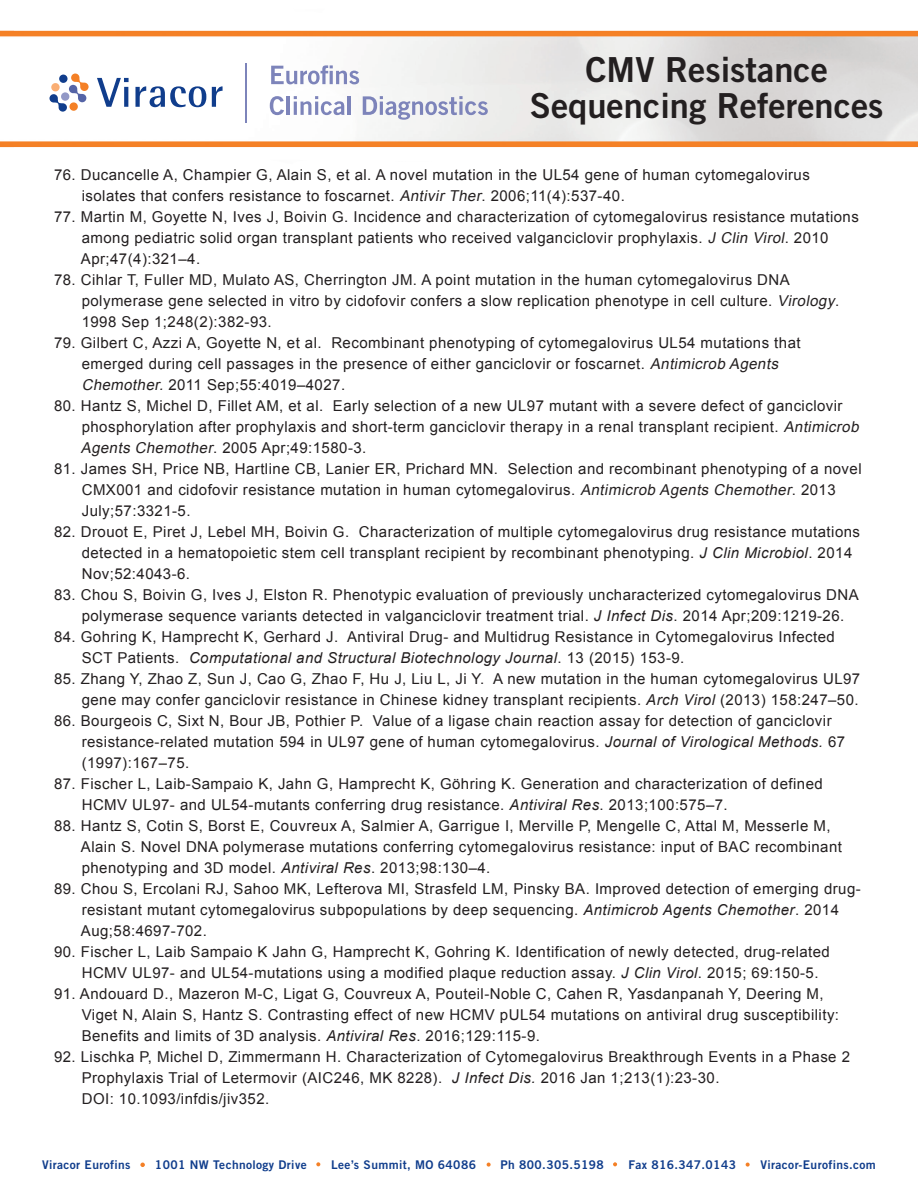
<style>
.page{position:relative;width:918px;height:1188px;background:#fff}
.page>*{position:absolute;margin:0;border:0;box-sizing:border-box;transform-origin:0 0}
.t1{font:34.5px "Trade Gothic LT Std Bd 2";color:#231f20}
.t2{font:15px "Arial";letter-spacing:.03em;color:#231f20}
.t3{font:italic 15px "Arial";letter-spacing:.03em;color:#231f20}
.t4{font:12px "Trade Gothic LT Std Bd 2";letter-spacing:.03em;color:#103d8c}
.s1{font-style:italic}
.s2{font-style:normal}
</style>
<div class="page">
<img style="left:0;top:30px;width:918px;height:118px">
<hr style="left:246px;top:63px;width:1px;height:59px;background:#7d84ba">
<svg style="left:271px;top:65px;width:88px;height:19px"></svg>
<svg style="left:270px;top:96px;width:14px;height:19px"></svg>
<hr style="left:287px;top:96px;width:3px;height:19px;background:#7d84ba">
<svg style="left:294px;top:96px;width:51px;height:19px"></svg>
<hr style="left:348px;top:96px;width:3px;height:19px;background:#7d84ba">
<svg style="left:363px;top:96px;width:125px;height:24px"></svg>
<svg style="left:50px;top:74px;width:39px;height:38px"></svg>
<div style="left:69px;top:102px;width:9px;height:9px;background:#f48026;border-radius:50%"></div>
<div style="left:51px;top:83px;width:9px;height:8px;background:#faae74;border-radius:50%"></div>
<div style="left:59px;top:75px;width:9px;height:8px;background:#103d8c;border-radius:50%"></div>
<svg style="left:97px;top:78px;width:32px;height:29px"></svg>
<svg style="left:135px;top:86px;width:71px;height:21px"></svg>
<svg style="left:212px;top:86px;width:11px;height:21px"></svg>
<svg style="left:140px;top:1163px;width:5px;height:4px"></svg>
<svg style="left:316px;top:1162px;width:4px;height:4px"></svg>
<svg style="left:487px;top:1163px;width:4px;height:4px"></svg>
<svg style="left:613px;top:1162px;width:4px;height:4px"></svg>
<svg style="left:746px;top:1163px;width:4px;height:4px"></svg>
<p class="t1" style="left:586px;top:49px;width:244px">CMV Resistance</p>
<p class="t1" style="left:530px;top:85px;width:355px">Sequencing References</p>
<p class="t2" style="left:54px;top:165px;width:757px">76. Ducancelle A, Champier G, Alain S, et al. A novel mutation in the UL54 gene of human cytomegalovirus</p>
<p class="t2" style="left:82px;top:186px;width:545px">isolates that confers resistance to foscarnet. <span class="s1">Antivir Ther</span>. 2006;11(4):537-40.</p>
<p class="t2" style="left:54px;top:207px;width:806px">77. Martin M, Goyette N, Ives J, Boivin G. Incidence and characterization of cytomegalovirus resistance mutations</p>
<p class="t2" style="left:82px;top:228px;width:748px">among pediatric solid organ transplant patients who received valganciclovir prophylaxis. <span class="s1">J Clin Virol</span>. 2010</p>
<p class="t2" style="left:81px;top:249px;width:121px">Apr;47(4):321–4.</p>
<p class="t2" style="left:54px;top:270px;width:737px">78. Cihlar T, Fuller MD, Mulato AS, Cherrington JM. A point mutation in the human cytomegalovirus DNA</p>
<p class="t2" style="left:82px;top:291px;width:759px">polymerase gene selected in vitro by cidofovir confers a slow replication phenotype in cell culture. <span class="s1">Virology</span>.</p>
<p class="t2" style="left:82px;top:312px;width:192px">1998 Sep 1;248(2):382-93.</p>
<p class="t2" style="left:54px;top:333px;width:748px">79. Gilbert C, Azzi A, Goyette N, et al. Recombinant phenotyping of cytomegalovirus UL54 mutations that</p>
<p class="t2" style="left:82px;top:354px;width:701px">emerged during cell passages in the presence of either ganciclovir or foscarnet. <span class="s1">Antimicrob Agents</span></p>
<p class="t2" style="left:82px;top:375px;width:265px"><span class="s1">Chemother.</span> 2011 Sep;55:4019–4027.</p>
<p class="t2" style="left:54px;top:396px;width:790px">80. Hantz S, Michel D, Fillet AM, et al. Early selection of a new UL97 mutant with a severe defect of ganciclovir</p>
<p class="t2" style="left:82px;top:417px;width:782px">phosphorylation after prophylaxis and short-term ganciclovir therapy in a renal transplant recipient. <span class="s1">Antimicrob</span></p>
<p class="t2" style="left:81px;top:438px;width:287px"><span class="s1">Agents Chemother</span>. 2005 Apr;49:1580-3.</p>
<p class="t2" style="left:54px;top:459px;width:809px">81. James SH, Price NB, Hartline CB, Lanier ER, Prichard MN. Selection and recombinant phenotyping of a novel</p>
<p class="t2" style="left:82px;top:480px;width:756px">CMX001 and cidofovir resistance mutation in human cytomegalovirus. <span class="s1">Antimicrob Agents Chemother</span>. 2013</p>
<p class="t2" style="left:82px;top:501px;width:110px">July;57:3321-5.</p>
<p class="t2" style="left:54px;top:522px;width:808px">82. Drouot E, Piret J, Lebel MH, Boivin G. Characterization of multiple cytomegalovirus drug resistance mutations</p>
<p class="t2" style="left:82px;top:543px;width:772px">detected in a hematopoietic stem cell transplant recipient by recombinant phenotyping. <span class="s1">J Clin Microbiol</span>. 2014</p>
<p class="t2" style="left:82px;top:564px;width:110px">Nov;52:4043-6.</p>
<p class="t2" style="left:54px;top:585px;width:806px">83. Chou S, Boivin G, Ives J, Elston R. Phenotypic evaluation of previously uncharacterized cytomegalovirus DNA</p>
<p class="t2" style="left:82px;top:606px;width:764px">polymerase sequence variants detected in valganciclovir treatment trial. <span class="s1">J Infect Dis</span>. 2014 Apr;209:1219-26.</p>
<p class="t2" style="left:54px;top:627px;width:782px">84. Gohring K, Hamprecht K, Gerhard J. Antiviral Drug- and Multidrug Resistance in Cytomegalovirus Infected</p>
<p class="t3" style="left:82px;top:648px;width:604px"><span class="s2">SCT Patients.</span> Computational and Structural Biotechnology Journal<span class="s2">. 13 (2015) 153-9.</span></p>
<p class="t2" style="left:54px;top:669px;width:808px">85. Zhang Y, Zhao Z, Sun J, Cao G, Zhao F, Hu J, Liu L, Ji Y. A new mutation in the human cytomegalovirus UL97</p>
<p class="t2" style="left:82px;top:690px;width:779px">gene may confer ganciclovir resistance in Chinese kidney transplant recipients. <span class="s1">Arch Virol</span> (2013) 158:247–50.</p>
<p class="t2" style="left:54px;top:711px;width:779px">86. Bourgeois C, Sixt N, Bour JB, Pothier P. Value of a ligase chain reaction assay for detection of ganciclovir</p>
<p class="t2" style="left:82px;top:732px;width:765px">resistance-related mutation 594 in UL97 gene of human cytomegalovirus. <span class="s1">Journal of Virological Methods.</span> 67</p>
<p class="t2" style="left:82px;top:753px;width:109px">(1997):167–75.</p>
<p class="t2" style="left:54px;top:774px;width:770px">87. Fischer L, Laib-Sampaio K, Jahn G, Hamprecht K, Göhring K. Generation and characterization of defined</p>
<p class="t2" style="left:82px;top:795px;width:648px">HCMV UL97- and UL54-mutants conferring drug resistance. <span class="s1">Antiviral Res</span>. 2013;100:575–7.</p>
<p class="t2" style="left:54px;top:816px;width:778px">88. Hantz S, Cotin S, Borst E, Couvreux A, Salmier A, Garrigue I, Merville P, Mengelle C, Attal M, Messerle M,</p>
<p class="t2" style="left:81px;top:837px;width:763px">Alain S. Novel DNA polymerase mutations conferring cytomegalovirus resistance: input of BAC recombinant</p>
<p class="t2" style="left:82px;top:858px;width:410px">phenotyping and 3D model. <span class="s1">Antiviral Res</span>. 2013;98:130–4.</p>
<p class="t2" style="left:54px;top:879px;width:808px">89. Chou S, Ercolani RJ, Sahoo MK, Lefterova MI, Strasfeld LM, Pinsky BA. Improved detection of emerging drug-</p>
<p class="t2" style="left:82px;top:900px;width:759px">resistant mutant cytomegalovirus subpopulations by deep sequencing. <span class="s1">Antimicrob Agents Chemother</span>. 2014</p>
<p class="t2" style="left:81px;top:921px;width:127px">Aug;58:4697-702.</p>
<p class="t2" style="left:54px;top:942px;width:777px">90. Fischer L, Laib Sampaio K Jahn G, Hamprecht K, Gohring K. Identification of newly detected, drug-related</p>
<p class="t2" style="left:82px;top:963px;width:738px">HCMV UL97- and UL54-mutations using a modified plaque reduction assay. <span class="s1">J Clin Virol</span>. 2015; 69:150-5.</p>
<p class="t2" style="left:54px;top:984px;width:771px">91. Andouard D., Mazeron M-C, Ligat G, Couvreux A, Pouteil-Noble C, Cahen R, Yasdanpanah Y, Deering M,</p>
<p class="t2" style="left:82px;top:1005px;width:759px">Viget N, Alain S, Hantz S. Contrasting effect of new HCMV pUL54 mutations on antiviral drug susceptibility:</p>
<p class="t2" style="left:82px;top:1026px;width:460px">Benefits and limits of 3D analysis. <span class="s1">Antiviral Res</span>. 2016;129:115-9.</p>
<p class="t2" style="left:54px;top:1047px;width:798px">92. Lischka P, Michel D, Zimmermann H. Characterization of Cytomegalovirus Breakthrough Events in a Phase 2</p>
<p class="t2" style="left:82px;top:1068px;width:639px">Prophylaxis Trial of Letermovir (AIC246, MK 8228). <span class="s1">J Infect Dis.</span> 2016 Jan 1;213(1):23-30.</p>
<p class="t2" style="left:82px;top:1089px;width:189px">DOI: 10.1093/infdis/jiv352.</p>
<p class="t4" style="left:42px;top:1157px;width:90px">Viracor Eurofins</p>
<p class="t4" style="left:155px;top:1157px;width:153px">1001 NW Technology Drive</p>
<p class="t4" style="left:331px;top:1157px;width:146px">Lee’s Summit, MO 64086</p>
<p class="t4" style="left:501px;top:1157px;width:105px">Ph 800.305.5198</p>
<p class="t4" style="left:628px;top:1157px;width:109px">Fax 816.347.0143</p>
<p class="t4" style="left:761px;top:1157px;width:117px">Viracor-Eurofins.com</p>
</div>
